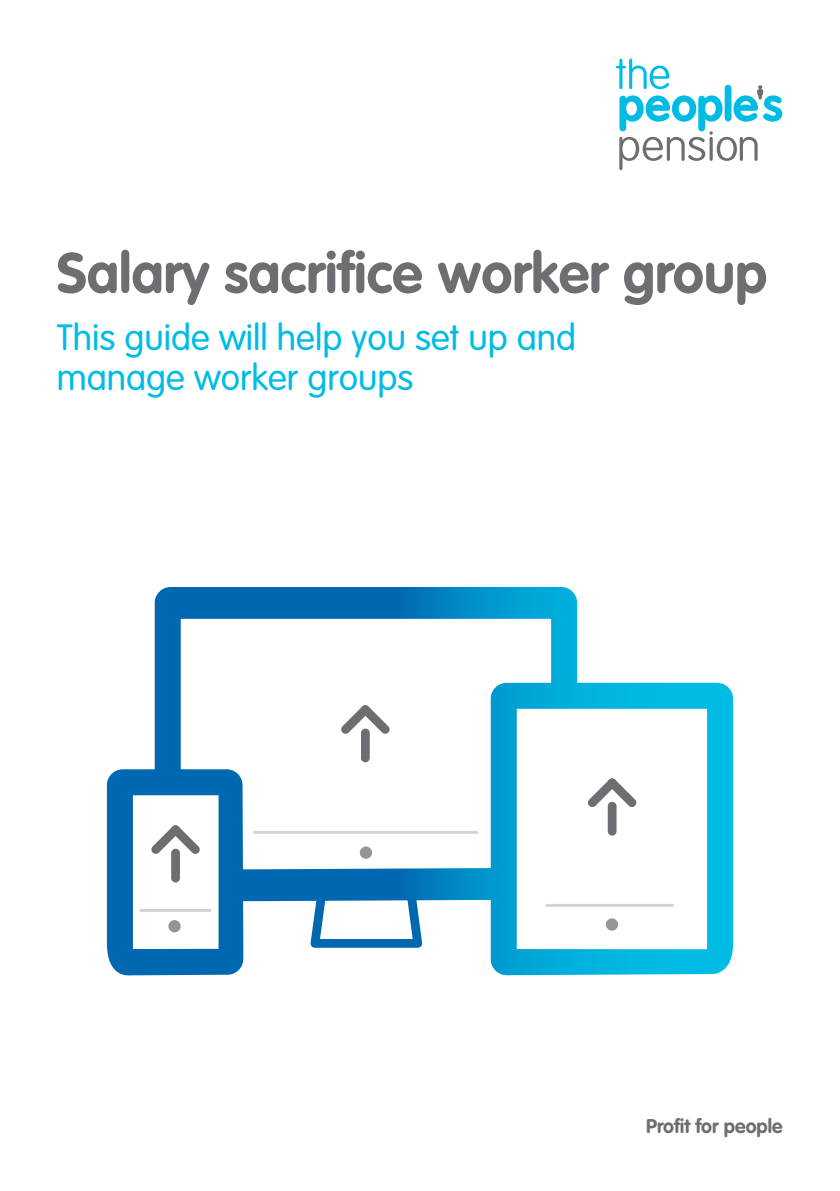
<style>
.page{position:relative;width:840px;height:1191px;background:#fff}
.page>*{position:absolute;margin:0;border:0;box-sizing:border-box;transform-origin:0 0}
.t1{font:700 56px "VAG Rounded Std";color:#6d6e71}
.t2{font:300 36px/40px "VAG Rounded Std";color:#00bce4}
.t3{font:700 19.6px "VAG Rounded Std";color:#6d6e71}
</style>
<div class="page">
<svg style="left:616px;top:59px;width:165px;height:111px"></svg>
<svg style="left:107px;top:587px;width:625px;height:389px"></svg>
<hr style="left:253px;top:831px;width:225px;height:3px;background:#d1d3d4">
<hr style="left:545px;top:904px;width:128px;height:3px;background:#d1d3d4">
<div style="left:361px;top:728px;width:8px;height:34px;background:#6d6e71;border-radius:4px"></div>
<svg style="left:340px;top:705px;width:50px;height:29px"></svg>
<div style="left:607px;top:802px;width:9px;height:33px;background:#6d6e71;border-radius:4px"></div>
<svg style="left:587px;top:778px;width:49px;height:29px"></svg>
<div style="left:171px;top:848px;width:9px;height:34px;background:#6d6e71;border-radius:4px"></div>
<svg style="left:151px;top:825px;width:49px;height:29px"></svg>
<hr style="left:139px;top:909px;width:72px;height:3px;background:#d1d3d4">
<h1 class="t1" style="left:57px;top:240px;width:711px">Salary sacrifice worker group</h1>
<p class="t2" style="left:57px;top:318px;width:520px">This guide will help you set up and manage worker groups</p>
<p class="t3" style="left:645px;top:1115px;width:138px">Profit for people</p>
</div>
